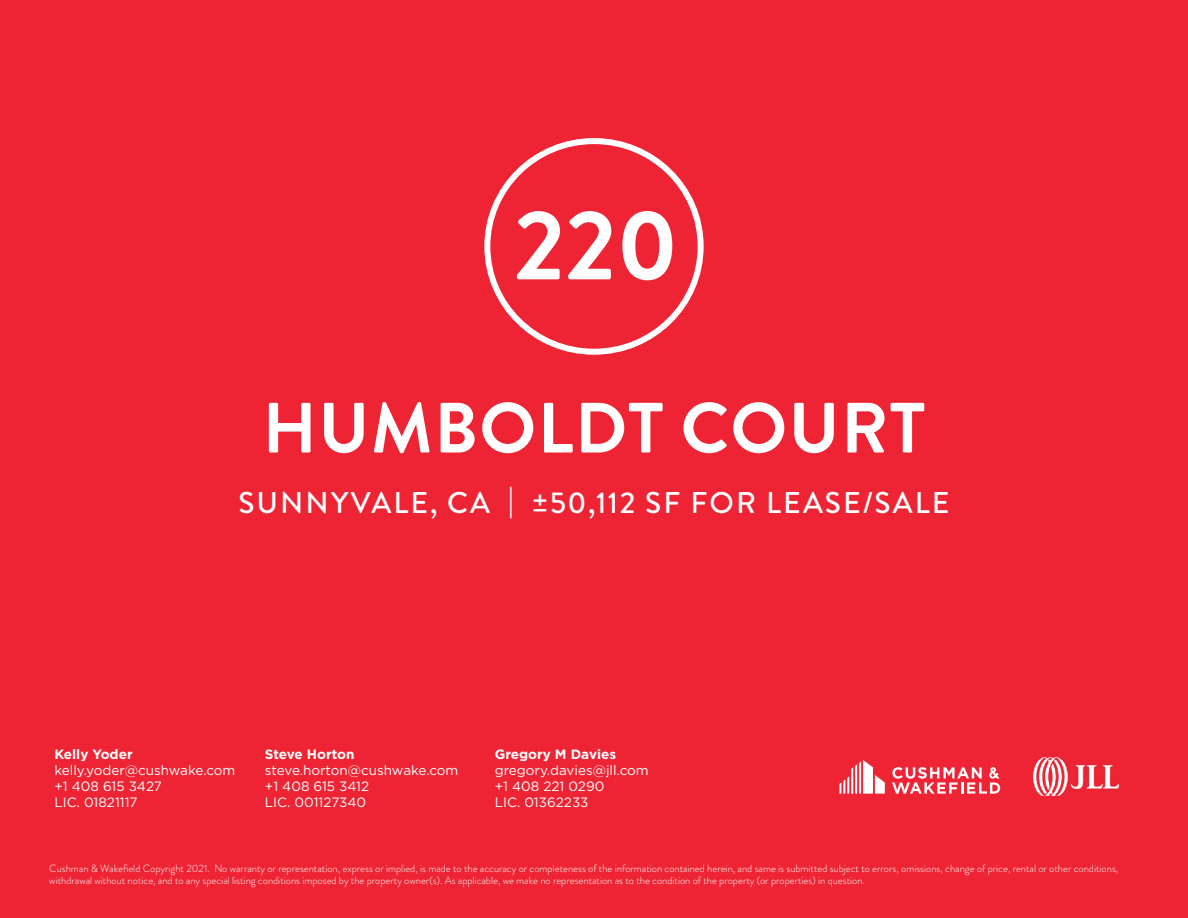
<style>
.page{position:relative;width:1188px;height:918px;background:#ee2434}
.page>*{position:absolute;margin:0;border:0;box-sizing:border-box;transform-origin:0 0}
.t1{font:700 99px "Brandon Grotesque";color:#fff}
.t2{font:700 70.95px "Brandon Grotesque";letter-spacing:.02em;color:#fff}
.t3{font:500 30px "Brandon Grotesque";letter-spacing:.07em;color:#fff}
.t4{font:13.5px/16.2px "Gotham";color:#fff}
.t5{font:700 13.5px "Gotham";color:#fff}
.t6{font:300 10.5px/12px "Brandon Grotesque";color:#fff}
</style>
<div class="page">
<div style="left:484px;top:138px;width:220px;height:217px;border:6px solid #fff;border-radius:50%"></div>
<img style="left:1034px;top:758px;width:84px;height:37px">
<svg style="left:839px;top:760px;width:46px;height:34px"></svg>
<svg style="left:892px;top:767px;width:108px;height:27px"></svg>
<h1 class="t1" style="left:514px;top:176px;width:166px">220</h1>
<h2 class="t2" style="left:262px;top:379px;width:664px">HUMBOLDT COURT</h2>
<h3 class="t3" style="left:238px;top:482px;width:713px">SUNNYVALE, CA | ±50,112 SF FOR LEASE/SALE</h3>
<p class="t5" style="left:54px;top:745px;width:80px">Kelly Yoder</p>
<p class="t4" style="left:54px;top:762px;width:182px">kelly.yoder@cushwake.com +1 408 615 3427<br>LIC. 01821117</p>
<p class="t5" style="left:265px;top:745px;width:91px">Steve Horton</p>
<p class="t4" style="left:265px;top:762px;width:195px">steve.horton@cushwake.com +1 408 615 3412<br>LIC. 001127340</p>
<p class="t5" style="left:495px;top:745px;width:123px">Gregory M Davies</p>
<p class="t4" style="left:495px;top:762px;width:155px">gregory.davies@jll.com +1 408 221 0290<br>LIC. 01362233</p>
<p class="t6" style="left:49px;top:862px;width:1071px">Cushman &amp; Wakefield Copyright 2021. No warranty or representation, express or implied, is made to the accuracy or completeness of the information contained herein, and same is submitted subject to errors, omissions, change of price, rental or other conditions, withdrawal without notice, and to any special listing conditions imposed by the property owner(s). As applicable, we make no representation as to the condition of the property (or properties) in question.</p>
</div>
